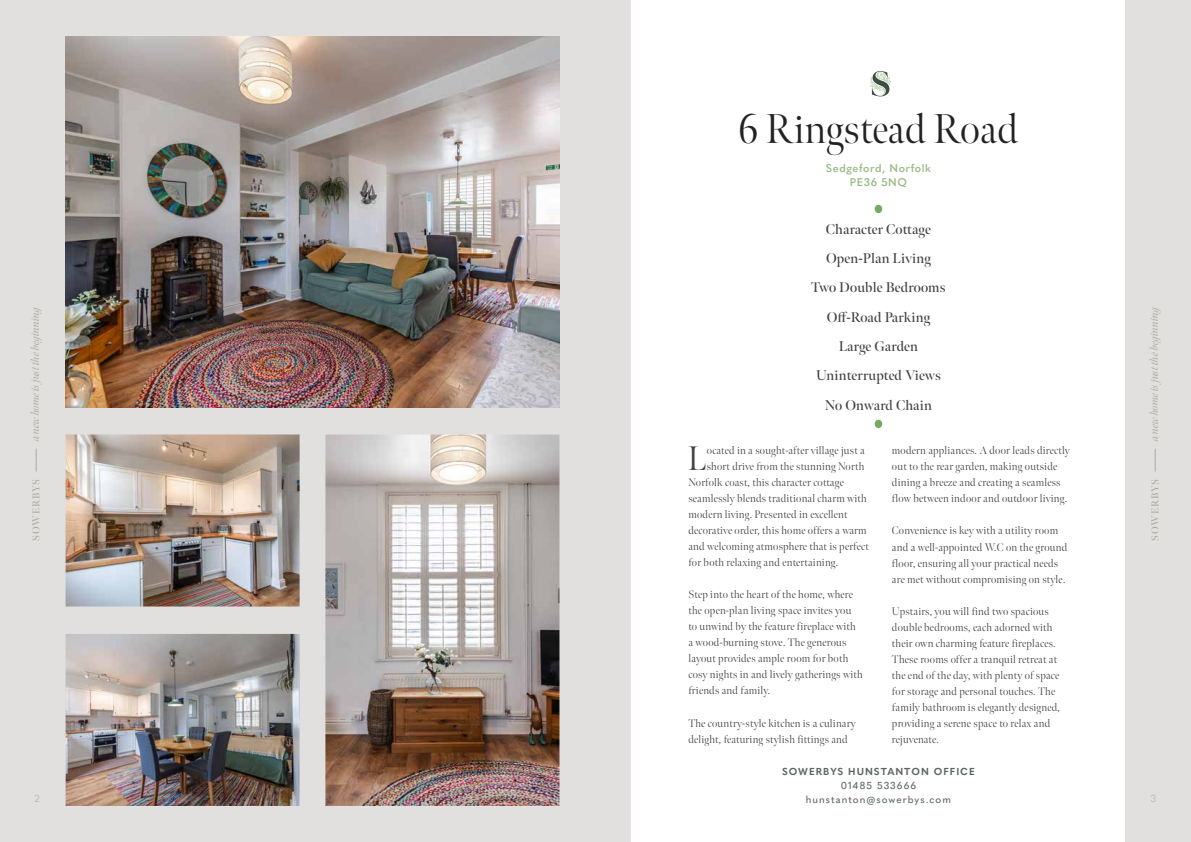
<style>
.page{position:relative;width:1191px;height:842px;background:#fff}
.page>*{position:absolute;margin:0;border:0;box-sizing:border-box;transform-origin:0 0}
.t1{font:300 41.5px "Meno Banner";color:#222223}
.t2{font:300 34px "Meno Banner";color:#434141}
.t3{font:600 14px/29.3px "Meno Banner";letter-spacing:.01em;color:#434141;text-align:center}
.t4{font:300 11px/16px "Meno Banner";letter-spacing:.02em;color:#434141}
.t5{font:italic 11px "Meno Banner";letter-spacing:-.01em;color:#ada8a0}
.t6{font:600 11px/14px "Quasimoda";letter-spacing:.05em;color:#96ba81;text-align:center}
.t7{font:500 10px/14px "Quasimoda";letter-spacing:.1em;color:#5e6662;text-align:center}
.t8{font:700 10px "Quasimoda";letter-spacing:.1em;color:#5e6662}
.t9{font:600 10px "Meno Banner";letter-spacing:.08em;color:#ada8a0}
.t10{font:300 10px "Quasimoda";color:#ada8a0}
</style>
<div class="page">
<div style="left:0;top:0;width:595px;height:842px;background:#e2e0df"></div>
<div style="left:595px;top:0;width:596px;height:842px;background:#e2e0df"></div>
<svg style="left:36px;top:449px;width:1px;height:22px"></svg>
<svg style="left:1155px;top:449px;width:1px;height:22px"></svg>
<img style="left:66px;top:36px;width:493px;height:371px">
<img style="left:66px;top:434px;width:234px;height:172px">
<img style="left:66px;top:634px;width:234px;height:172px">
<img style="left:325px;top:434px;width:234px;height:372px">
<div style="left:631px;top:0;width:494px;height:842px;background:#fff"></div>
<svg style="left:870px;top:71px;width:21px;height:25px"></svg>
<div style="left:874px;top:205px;width:8px;height:8px;background:#76aa62;border-radius:50%"></div>
<div style="left:874px;top:420px;width:8px;height:8px;background:#76aa62;border-radius:50%"></div>
<h1 class="t1" style="left:738px;top:104px;width:281px">6 Ringstead Road</h1>
<p class="t6" style="left:826px;top:161px;width:107px">Sedgeford, Norfolk<br>PE36 5NQ</p>
<p class="t3" style="left:811px;top:214px;width:136px">Character Cottage<br>Open-Plan Living<br>Two Double Bedrooms<br>Off-Road Parking<br>Large Garden<br>Uninterrupted Views<br>No Onward Chain</p>
<p class="t5" style="left:29px;top:441px;width:138px;rotate:-90deg">a new home is just the beginning</p>
<p class="t5" style="left:1147px;top:441px;width:138px;rotate:-90deg">a new home is just the beginning</p>
<h2 class="t2" style="left:687px;top:438px;width:20px">L</h2>
<p class="t4" style="left:706px;top:443px;width:160px">ocated in a sought-after village just a</p>
<p class="t4" style="left:892px;top:443px;width:179px">modern appliances. A door leads directly out to the rear garden, making outside dining a breeze and creating a seamless flow between indoor and outdoor living.</p>
<p class="t4" style="left:892px;top:523px;width:177px">Convenience is key with a utility room and a well-appointed W.C on the ground floor, ensuring all your practical needs are met without compromising on style.</p>
<p class="t4" style="left:892px;top:603px;width:169px">Upstairs, you will find two spacious double bedrooms, each adorned with their own charming feature fireplaces.<br>These rooms offer a tranquil retreat at the end of the day, with plenty of space for storage and personal touches. The family bathroom is elegantly designed, providing a serene space to relax and rejuvenate.</p>
<p class="t8" style="left:782px;top:764px;width:194px">SOWERBYS HUNSTANTON OFFICE</p>
<p class="t7" style="left:806px;top:778px;width:147px">01485 533666 hunstanton@sowerbys.com</p>
<p class="t4" style="left:706px;top:459px;width:159px">short drive from the stunning North</p>
<p class="t4" style="left:688px;top:475px;width:157px">Norfolk coast, this character cottage</p>
<p class="t4" style="left:688px;top:491px;width:180px">seamlessly blends traditional charm with</p>
<p class="t4" style="left:688px;top:507px;width:161px">modern living. Presented in excellent</p>
<p class="t4" style="left:688px;top:523px;width:180px">decorative order, this home offers a warm</p>
<p class="t4" style="left:688px;top:539px;width:182px">and welcoming atmosphere that is perfect</p>
<p class="t4" style="left:688px;top:555px;width:151px">for both relaxing and entertaining.</p>
<p class="t4" style="left:688px;top:587px;width:176px">Step into the heart of the home, where the open-plan living space invites you to unwind by the feature fireplace with a wood-burning stove. The generous layout provides ample room for both cosy nights in and lively gatherings with friends and family.</p>
<p class="t4" style="left:688px;top:715px;width:169px">The country-style kitchen is a culinary delight, featuring stylish fittings and</p>
<p class="t9" style="left:30px;top:541px;width:63px;rotate:-90deg">SOWERBYS</p>
<p class="t9" style="left:1149px;top:541px;width:63px;rotate:-90deg">SOWERBYS</p>
<p class="t10" style="left:35px;top:791px;width:7px">2</p>
<p class="t10" style="left:1150px;top:791px;width:7px">3</p>
</div>
